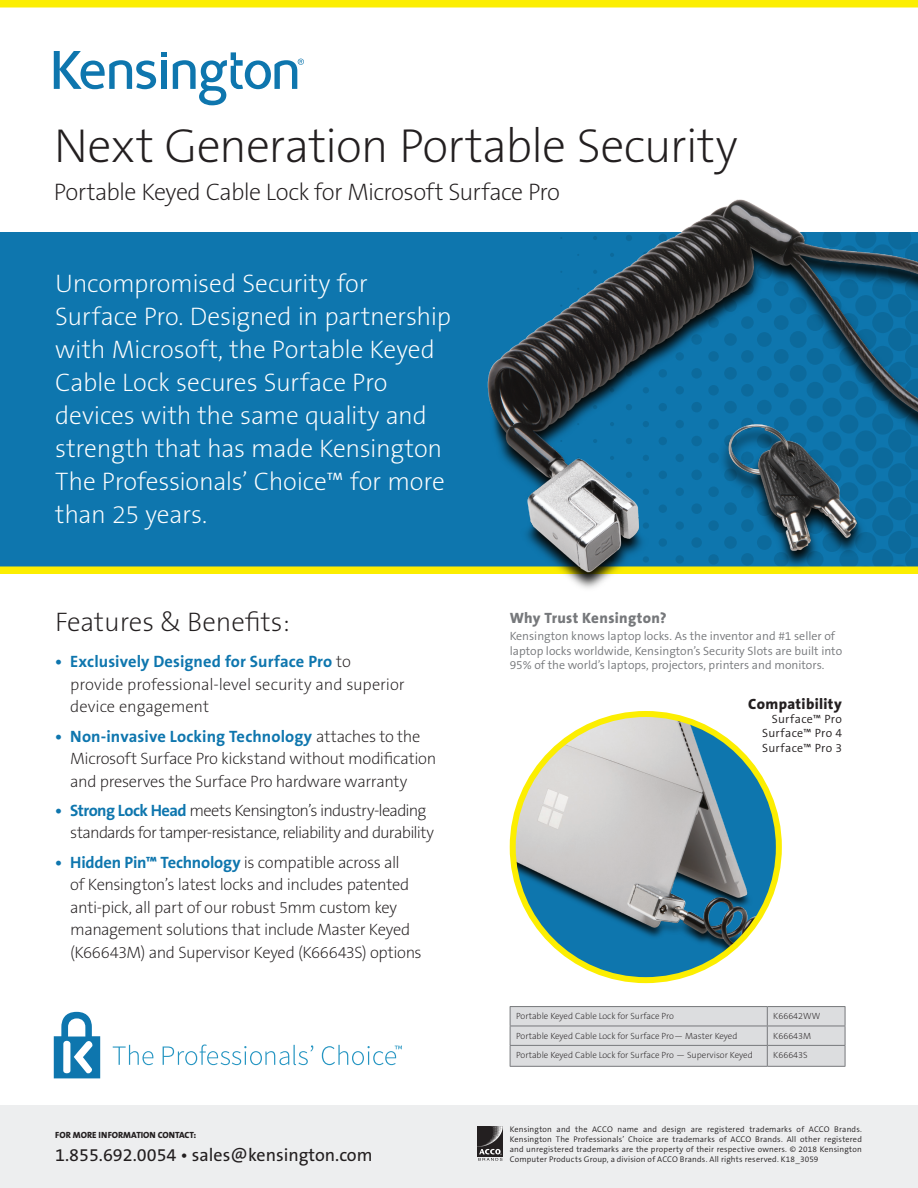
<style>
.page{position:relative;width:918px;height:1188px;background:#fff}
.page>*{position:absolute;margin:0;border:0;box-sizing:border-box;transform-origin:0 0}
.Headline{font:48px "The Sans KENSINGTON2 XL";letter-spacing:-.02em;color:#231f20}
.Features___Benefits{font:27px "The Sans KENSINGTON2 XL";color:#231f20}
.Hero_Copy{font:25.5px/33px "The Sans KENSINGTON2 XL";letter-spacing:-.01em;color:#fff}
.Subhead{font:24px "The Sans KENSINGTON2 XL";letter-spacing:-.025em;color:#231f20}
.Contact{font:18px "The Sans KENSINGTON5 Rg";color:#231f20}
.t1{font:16.5px/22.5px "The Sans KENSINGTON2 XL";letter-spacing:-.025em;color:#231f20}
.t2{font:16.5px/22.5px "The Sans KENSINGTON2 XL";letter-spacing:-.05em;color:#231f20}
.t3{font:16.5px/22.5px "The Sans KENSINGTON2 XL";color:#231f20}
.Why{font:15px "The Sans KENSINGTON8 XB";letter-spacing:.02em;color:#76787b}
.Why-2{font:15px "The Sans KENSINGTON8 XB";letter-spacing:.025em;color:#231f20}
.Why-3{font:12px/14.4px "The Sans KENSINGTON4 SL";color:#76787b}
.Why-4{font:12px "The Sans KENSINGTON4 SL";letter-spacing:.02em;color:#231f20}
.square_bullets{font:9px "The Sans KENSINGTON2 XL";color:#231f20}
.More_Info{font:9px "The Sans KENSINGTON8 XB";color:#231f20}
.Legal{font:8.25px/9.9px "The Sans KENSINGTON4 SL";letter-spacing:.02em;color:#231f20;text-align:justify}
.s1{font-family:"The Sans KENSINGTON7 Bd";color:#0e76ae}
</style>
<div class="page">
<div style="left:0;top:232px;width:918px;height:338px;background:#0e76ae"></div>
<svg style="left:173px;top:52px;width:131px;height:53px"></svg>
<svg style="left:54px;top:51px;width:113px;height:38px"></svg>
<div style="left:0;top:1105px;width:918px;height:83px;background:#edeeef"></div>
<svg style="left:502px;top:1127px;width:1px;height:29px"></svg>
<img style="left:478px;top:1127px;width:24px;height:22px">
<svg style="left:478px;top:1149px;width:24px;height:12px"></svg>
<svg style="left:113px;top:1045px;width:40px;height:20px"></svg>
<svg style="left:163px;top:1045px;width:150px;height:20px"></svg>
<svg style="left:322px;top:1045px;width:80px;height:20px"></svg>
<svg style="left:54px;top:1012px;width:46px;height:66px"></svg>
<img style="left:513px;top:714px;width:266px;height:266px;border-radius:133px">
<div style="left:510px;top:711px;width:272px;height:272px;border:6px solid #fcee01;border-radius:50%"></div>
<div style="left:0;top:0;width:918px;height:8px;background:#fcee01"></div>
<div style="left:0;top:566px;width:918px;height:8px;background:#fcee01"></div>
<img style="left:385px;top:199px;width:533px;height:390px">
<hr style="left:510px;top:1006px;width:257px;height:1px;background:#76787b">
<hr style="left:767px;top:1006px;width:78px;height:1px;background:#76787b">
<hr style="left:510px;top:1066px;width:257px;height:1px;background:#76787b">
<hr style="left:767px;top:1066px;width:78px;height:1px;background:#76787b">
<svg style="left:510px;top:1007px;width:336px;height:59px;background:#d7d8da"></svg>
<hr style="left:767px;top:1045px;width:78px;height:1px;background:#76787b">
<p class="Headline" style="left:54px;top:120px;width:685px">Next Generation Portable Security</p>
<p class="Subhead" style="left:54px;top:179px;width:508px">Portable Keyed Cable Lock for Microsoft Surface Pro</p>
<p class="Hero_Copy" style="left:55px;top:268px;width:397px">Uncompromised Security for<br>Surface Pro. Designed in partnership with Microsoft, the Portable Keyed<br>Cable Lock secures Surface Pro devices with the same quality and strength that has made Kensington<br>The Professionals’ Choice™ for more than 25 years.</p>
<p class="Features___Benefits" style="left:55px;top:608px;width:236px">Features &amp; Benefits:</p>
<p class="t3" style="left:70px;top:651px;width:336px;text-indent:-15px"><span class="s1">• Exclusively Designed for Surface Pro</span> to provide professional-level security and superior device engagement</p>
<p class="t1" style="left:70px;top:725px;width:367px;text-indent:-15px"><span class="s1">• Non-invasive Locking Technology</span> attaches to the<br>Microsoft Surface Pro kickstand without modification and preserves the Surface Pro hardware warranty</p>
<p class="t2" style="left:70px;top:800px;width:365px;text-indent:-15px"><span class="s1">• Strong Lock Head</span> meets Kensington’s industry-leading standards for tamper-resistance, reliability and durability</p>
<p class="t1" style="left:70px;top:851px;width:353px;text-indent:-15px"><span class="s1">• Hidden Pin™ Technology</span> is compatible across all<br>of Kensington’s latest locks and includes patented anti-pick, all part of our robust 5mm custom key management solutions that include Master Keyed (K66643M) and Supervisor Keyed (K66643S) options</p>
<p class="More_Info" style="left:55px;top:1130px;width:143px">FOR MORE INFORMATION CONTACT:</p>
<p class="Contact" style="left:55px;top:1145px;width:319px">1.855.692.0054 • sales@kensington.com</p>
<p class="Why" style="left:510px;top:609px;width:159px">Why Trust Kensington?</p>
<p class="Why-3" style="left:510px;top:630px;width:334px">Kensington knows laptop locks. As the inventor and #1 seller of laptop locks worldwide, Kensington’s Security Slots are built into<br>95% of the world’s laptops, projectors, printers and monitors.</p>
<p class="Why-2" style="left:748px;top:695px;width:95px">Compatibility</p>
<p class="Why-4" style="left:772px;top:712px;width:71px">Surface™ Pro</p>
<p class="Why-4" style="left:762px;top:727px;width:81px">Surface™ Pro 4</p>
<p class="Why-4" style="left:762px;top:741px;width:81px">Surface™ Pro 3</p>
<p class="square_bullets" style="left:516px;top:1011px;width:160px">Portable Keyed Cable Lock for Surface Pro</p>
<p class="square_bullets" style="left:773px;top:1011px;width:49px">K66642WW</p>
<p class="square_bullets" style="left:516px;top:1031px;width:223px">Portable Keyed Cable Lock for Surface Pro— Master Keyed</p>
<p class="square_bullets" style="left:773px;top:1031px;width:39px">K66643M</p>
<p class="square_bullets" style="left:516px;top:1050px;width:238px">Portable Keyed Cable Lock for Surface Pro — Supervisor Keyed</p>
<p class="square_bullets" style="left:773px;top:1050px;width:36px">K66643S</p>
<p class="Legal" style="left:510px;top:1124px;width:354px">Kensington and the ACCO name and design are registered trademarks of ACCO Brands.<br>Kensington The Professionals’ Choice are trademarks of ACCO Brands. All other registered and unregistered trademarks are the property of their respective owners. © 2018 Kensington Computer Products Group, a division of ACCO Brands. All rights reserved. K18_3059</p>
</div>
